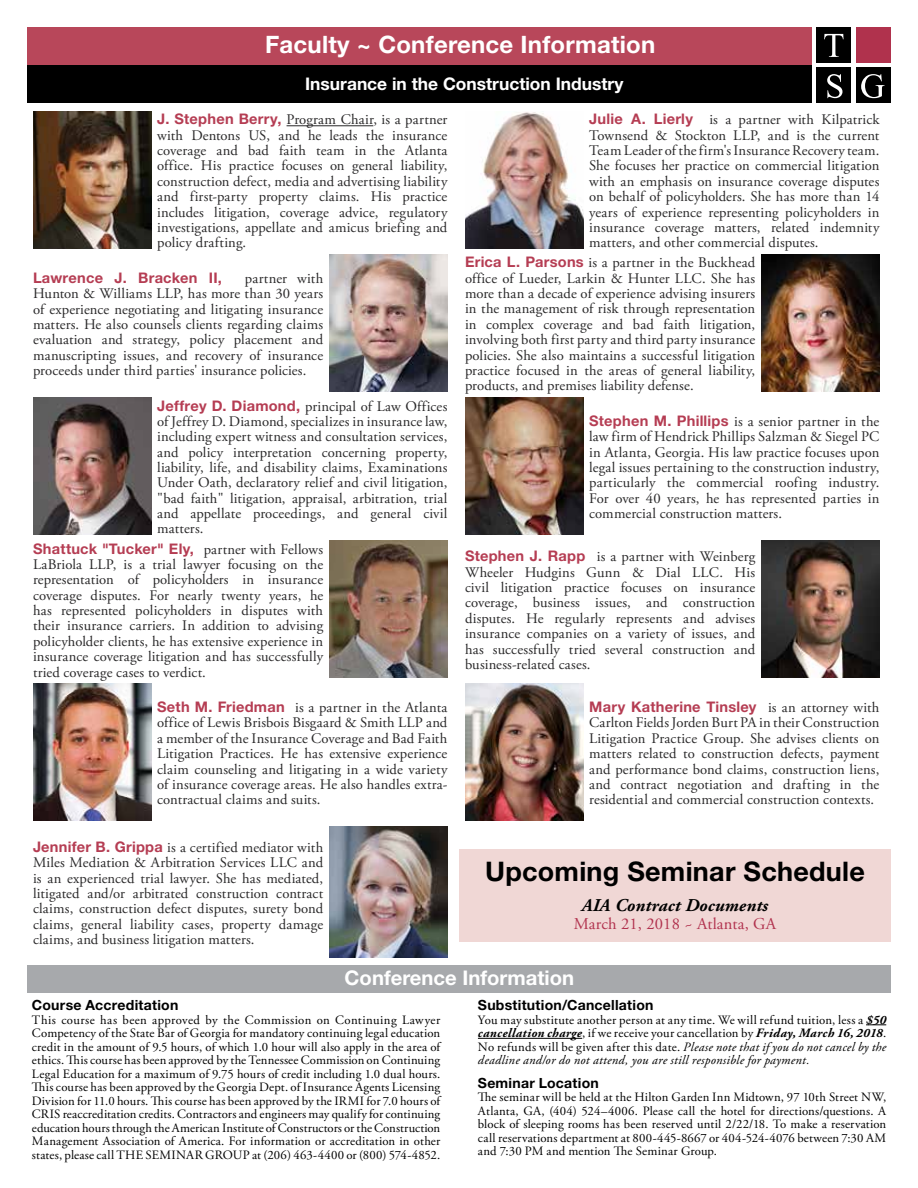
<style>
.page{position:relative;width:918px;height:1188px;background:#fff}
.page>*{position:absolute;margin:0;border:0;box-sizing:border-box;transform-origin:0 0}
.t1{font:700 27px "Helvetica Neue LT Std";letter-spacing:.01em;color:#000}
.t2{font:700 24px "Helvetica Neue LT Std";letter-spacing:.01em;color:#fff}
.t3{font:700 20.25px "Helvetica Neue LT Std";color:#fff}
.t4{font:italic 700 18px "Adobe Garamond Pro";letter-spacing:.01em;color:#000}
.t5{font:700 17.4px "Helvetica Neue LT Std";color:#fff}
.t6{font:16.5px "Adobe Garamond Pro";letter-spacing:.01em;color:#b1324e}
.t7{font:14.7px/15.3px "Adobe Garamond Pro";color:#292829;text-align:justify}
.t8{font:700 14.7px "Helvetica Neue LT Std";letter-spacing:.015em;color:#b53d53}
.t9{font:700 14.1px "Helvetica Neue LT Std";letter-spacing:.015em;color:#000}
.t10{font:12.75px/13.5px "Adobe Garamond Pro";letter-spacing:.01em;color:#000;text-align:justify}
.s1{font-family:"Helvetica Neue LT Std";font-weight:700;color:#b53d53}
.s2{font-family:"Adobe Garamond Pro";font-weight:400;color:#292829}
.s3{font-weight:700;font-style:italic}
.s4{font-style:italic}
</style>
<div class="page">
<img style="left:33px;top:111px;width:118px;height:137px">
<hr style="left:287px;top:125px;width:86px;height:1px;background:#292829">
<img style="left:329px;top:254px;width:118px;height:137px">
<img style="left:33px;top:397px;width:118px;height:137px">
<img style="left:329px;top:540px;width:118px;height:137px">
<img style="left:33px;top:683px;width:118px;height:138px">
<img style="left:329px;top:827px;width:118px;height:130px">
<img style="left:465px;top:112px;width:118px;height:136px">
<img style="left:761px;top:254px;width:118px;height:137px">
<img style="left:465px;top:397px;width:118px;height:137px">
<img style="left:761px;top:540px;width:118px;height:137px">
<img style="left:465px;top:683px;width:118px;height:138px">
<div style="left:27px;top:27px;width:784px;height:37px;background:#b8475a"></div>
<div style="left:27px;top:66px;width:784px;height:37px;background:#000"></div>
<div style="left:816px;top:27px;width:35px;height:35px;background:#000"></div>
<div style="left:816px;top:67px;width:35px;height:36px;background:#000"></div>
<div style="left:856px;top:67px;width:35px;height:36px;background:#000"></div>
<div style="left:856px;top:27px;width:35px;height:35px;background:#b0324d"></div>
<svg style="left:824px;top:34px;width:20px;height:23px"></svg>
<svg style="left:827px;top:74px;width:15px;height:24px"></svg>
<svg style="left:861px;top:74px;width:24px;height:24px"></svg>
<svg style="left:866px;top:1025px;width:20px;height:1px"></svg>
<hr style="left:478px;top:1038px;width:104px;height:1px;background:#000">
<div style="left:27px;top:965px;width:864px;height:28px;background:#a7a9ac"></div>
<div style="left:459px;top:849px;width:432px;height:93px;background:#f0d7d5"></div>
<h2 class="t2" style="left:265px;top:30px;width:392px">Faculty ~ Conference Information</h2>
<p class="t5" style="left:305px;top:73px;width:320px">Insurance in the Construction Industry</p>
<p class="t7" style="left:157px;top:113px;width:292px"><span class="s1">J. Stephen Berry,</span> Program Chair, is a partner with Dentons US, and he leads the insurance coverage and bad faith team in the Atlanta office. His practice focuses on general liability, construction defect, media and advertising liability and first-party property claims. His practice includes litigation, coverage advice, regulatory investigations, appellate and amicus briefing and policy drafting.</p>
<p class="t8" style="left:33px;top:268px;width:190px">Lawrence J. Bracken II,</p>
<p class="t7" style="left:33px;top:271px;width:292px;text-indent:212px">partner with Hunton &amp; Williams LLP, has more than 30 years of experience negotiating and litigating insurance matters. He also counsels clients regarding claims evaluation and strategy, policy placement and manuscripting issues, and recovery of insurance proceeds under third parties' insurance policies.</p>
<p class="t7" style="left:157px;top:399px;width:292px"><span class="s1">Jeffrey D. Diamond,</span> principal of Law Offices of Jeffrey D. Diamond, specializes in insurance law, including expert witness and consultation services, and policy interpretation concerning property, liability, life, and disability claims, Examinations Under Oath, declaratory relief and civil litigation, "bad faith" litigation, appraisal, arbitration, trial and appellate proceedings, and general civil matters.</p>
<p class="t8" style="left:33px;top:539px;width:292px">Shattuck "Tucker" Ely, <span class="s2">partner with Fellows</span></p>
<p class="t7" style="left:33px;top:557px;width:292px">LaBriola LLP, is a trial lawyer focusing on the representation of policyholders in insurance coverage disputes. For nearly twenty years, he has represented policyholders in disputes with their insurance carriers. In addition to advising policyholder clients, he has extensive experience in insurance coverage litigation and has successfully tried coverage cases to verdict.</p>
<p class="t7" style="left:157px;top:700px;width:292px"><span class="s1">Seth M. Friedman</span> is a partner in the Atlanta office of Lewis Brisbois Bisgaard &amp; Smith LLP and a member of the Insurance Coverage and Bad Faith Litigation Practices. He has extensive experience claim counseling and litigating in a wide variety of insurance coverage areas. He also handles extra&shy;contractual claims and suits.</p>
<p class="t7" style="left:33px;top:840px;width:292px"><span class="s1">Jennifer B. Grippa</span> is a certified mediator with Miles Mediation &amp; Arbitration Services LLC and is an experienced trial lawyer. She has mediated, litigated and/or arbitrated construction contract claims, construction defect disputes, surety bond claims, general liability cases, property damage claims, and business litigation matters.</p>
<p class="t7" style="left:589px;top:113px;width:292px"><span class="s1">Julie A. Lierly</span> is a partner with Kilpatrick Townsend &amp; Stockton LLP, and is the current Team Leader of the firm's Insurance Recovery team.<br>She focuses her practice on commercial litigation with an emphasis on insurance coverage disputes on behalf of policyholders. She has more than 14 years of experience representing policyholders in insurance coverage matters, related indemnity matters, and other commercial disputes.</p>
<p class="t7" style="left:465px;top:256px;width:292px"><span class="s1">Erica L. Parsons</span> is a partner in the Buckhead office of Lueder, Larkin &amp; Hunter LLC. She has more than a decade of experience advising insurers in the management of risk through representation in complex coverage and bad faith litigation, involving both first party and third party insurance policies. She also maintains a successful litigation practice focused in the areas of general liability, products, and premises liability defense.</p>
<p class="t7" style="left:589px;top:414px;width:292px"><span class="s1">Stephen M. Phillips</span> is a senior partner in the law firm of Hendrick Phillips Salzman &amp; Siegel PC in Atlanta, Georgia. His law practice focuses upon legal issues pertaining to the construction industry, particularly the commercial roofing industry.<br>For over 40 years, he has represented parties in commercial construction matters.</p>
<p class="t7" style="left:465px;top:549px;width:292px"><span class="s1">Stephen J. Rapp</span> is a partner with Weinberg Wheeler Hudgins Gunn &amp; Dial LLC. His civil litigation practice focuses on insurance coverage, business issues, and construction disputes. He regularly represents and advises insurance companies on a variety of issues, and has successfully tried several construction and business-related cases.</p>
<p class="t8" style="left:589px;top:698px;width:292px">Mary Katherine Tinsley <span class="s2">is an attorney with</span></p>
<p class="t7" style="left:589px;top:716px;width:292px">Carlton Fields Jorden Burt PA in their Construction Litigation Practice Group. She advises clients on matters related to construction defects, payment and performance bond claims, construction liens, and contract negotiation and drafting in the residential and commercial construction contexts.</p>
<h1 class="t1" style="left:485px;top:855px;width:381px">Upcoming Seminar Schedule</h1>
<p class="t4" style="left:582px;top:895px;width:188px">AIA Contract Documents</p>
<p class="t6" style="left:574px;top:914px;width:204px">March 21, 2018 ~ Atlanta, GA</p>
<h3 class="t3" style="left:345px;top:965px;width:231px">Conference Information</h3>
<p class="t9" style="left:32px;top:996px;width:148px">Course Accreditation</p>
<p class="t10" style="left:32px;top:1013px;width:411px;text-align:left">This course has been approved by the Commission on Continuing Lawyer Competency of the State Bar of Georgia for mandatory continuing legal education credit in the amount of 9.5 hours, of which 1.0 hour will also apply in the area of ethics. This course has been approved by the Tennessee Commission on Continuing Legal Education for a maximum of 9.75 hours of credit including 1.0 dual hours.<br>This course has been approved by the Georgia Dept. of Insurance Agents Licensing Division for 11.0 hours. This course has been approved by the IRMI for 7.0 hours of CRIS reaccreditation credits. Contractors and engineers may qualify for continuing education hours through the American Institute of Constructors or the Construction Management Association of America. For information or accreditation in other states, please call THE SEMINAR GROUP at (206) 463-4400 or (800) 574-4852.</p>
<p class="t9" style="left:478px;top:996px;width:177px">Substitution/Cancellation</p>
<p class="t10" style="left:478px;top:1013px;width:410px">You may substitute another person at any time. We will refund tuition, less a <span class="s3">$50 cancellation charge</span>, if we receive your cancellation by <span class="s3">Friday, March 16, 2018</span>.<br>No refunds will be given after this date. <span class="s4">Please note that if you do not cancel by the deadline and/or do not attend, you are still responsible for payment.</span></p>
<p class="t9" style="left:478px;top:1074px;width:122px">Seminar Location</p>
<p class="t10" style="left:478px;top:1091px;width:410px">The seminar will be held at the Hilton Garden Inn Midtown, 97 10th Street NW, Atlanta, GA, (404) 524–4006. Please call the hotel for directions/questions. A block of sleeping rooms has been reserved until 2/22/18. To make a reservation call reservations department at 800-445-8667 or 404-524-4076 between 7:30 AM and 7:30 PM and mention The Seminar Group.</p>
</div>
